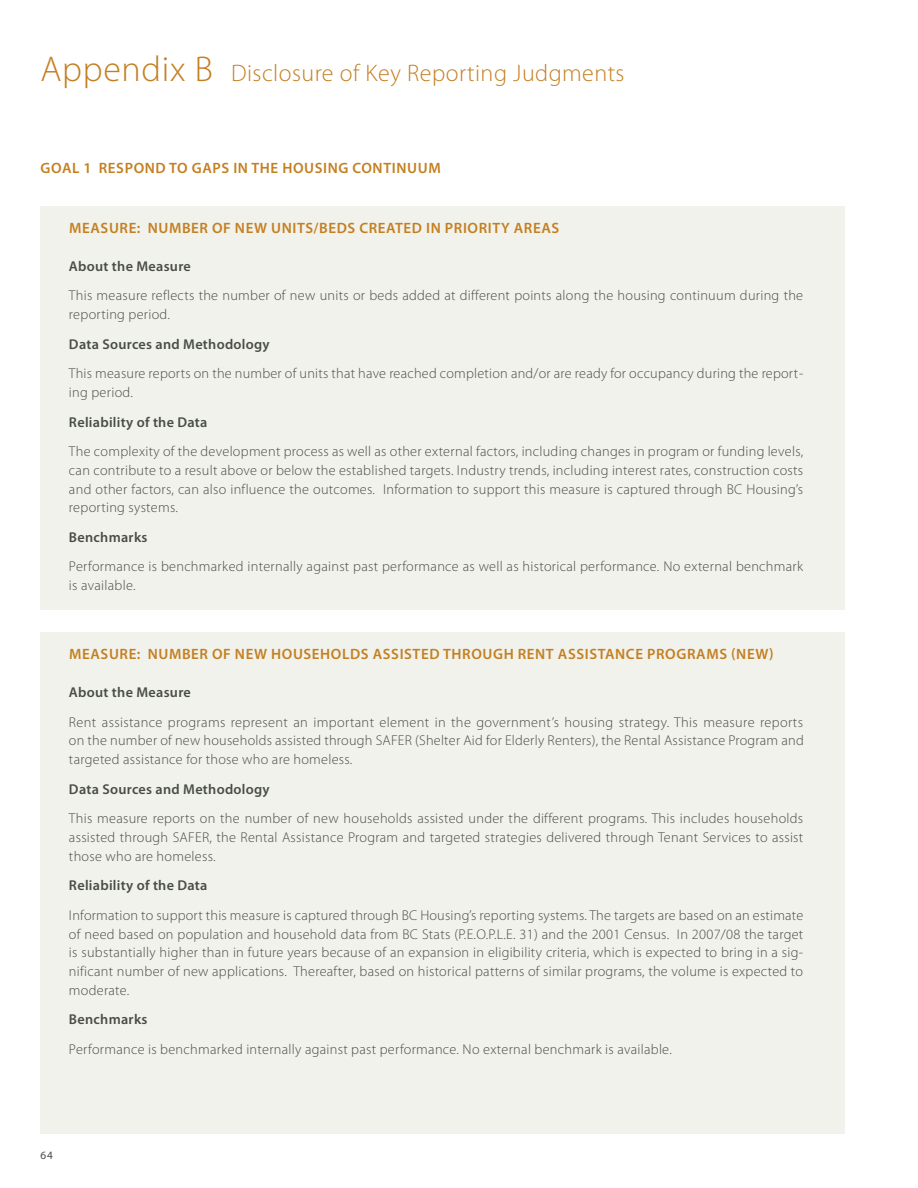
<style>
.page{position:relative;width:918px;height:1188px;background:#fff}
.page>*{position:absolute;margin:0;border:0;box-sizing:border-box;transform-origin:0 0}
.t1{font:300 24px "Myriad Pro";letter-spacing:.02em;color:#c47f21}
.t2{font:600 15px "Myriad Pro";letter-spacing:.04em;color:#c47f21}
.Body_Copy{font:300 14.25px/18.8px "Myriad Pro";letter-spacing:.02em;color:#484d46;text-align:justify}
.Body_Copy-2{font:600 14.25px "Myriad Pro";letter-spacing:.02em;color:#484d46}
.t3{font:11.25px "Myriad Pro";color:#484d46}
.s1{font-size:36px}
</style>
<div class="page">
<div style="left:40px;top:206px;width:805px;height:404px;background:#f1f2eb"></div>
<div style="left:41px;top:632px;width:804px;height:502px;background:#f1f2eb"></div>
<h1 class="t1" style="left:40px;top:60px;width:586px"><span class="s1">Appendix B</span> Disclosure of Key Reporting Judgments</h1>
<h2 class="t2" style="left:41px;top:160px;width:402px">GOAL 1 RESPOND TO GAPS IN THE HOUSING CONTINUUM</h2>
<h2 class="t2" style="left:69px;top:220px;width:492px">MEASURE: NUMBER OF NEW UNITS/BEDS CREATED IN PRIORITY AREAS</h2>
<p class="Body_Copy-2" style="left:69px;top:258px;width:123px">About the Measure</p>
<p class="Body_Copy" style="left:69px;top:287px;width:736px">This measure reflects the number of new units or beds added at different points along the housing continuum during the reporting period.</p>
<p class="Body_Copy-2" style="left:69px;top:336px;width:202px">Data Sources and Methodology</p>
<p class="Body_Copy" style="left:69px;top:364px;width:736px">This measure reports on the number of units that have reached completion and/or are ready for occupancy during the report&shy;ing period.</p>
<p class="Body_Copy-2" style="left:69px;top:414px;width:140px">Reliability of the Data</p>
<p class="Body_Copy" style="left:69px;top:442px;width:736px">The complexity of the development process as well as other external factors, including changes in program or funding levels, can contribute to a result above or below the established targets. Industry trends, including interest rates, construction costs and other factors, can also influence the outcomes. Information to support this measure is captured through BC Housing’s reporting systems.</p>
<p class="Body_Copy-2" style="left:69px;top:529px;width:80px">Benchmarks</p>
<p class="Body_Copy" style="left:69px;top:558px;width:736px">Performance is benchmarked internally against past performance as well as historical performance. No external benchmark is available.</p>
<h2 class="t2" style="left:69px;top:646px;width:706px">MEASURE: NUMBER OF NEW HOUSEHOLDS ASSISTED THROUGH RENT ASSISTANCE PROGRAMS (NEW)</h2>
<p class="Body_Copy-2" style="left:69px;top:684px;width:123px">About the Measure</p>
<p class="Body_Copy" style="left:69px;top:713px;width:736px">Rent assistance programs represent an important element in the government’s housing strategy. This measure reports on the number of new households assisted through SAFER (Shelter Aid for Elderly Renters), the Rental Assistance Program and targeted assistance for those who are homeless.</p>
<p class="Body_Copy-2" style="left:69px;top:781px;width:202px">Data Sources and Methodology</p>
<p class="Body_Copy" style="left:69px;top:809px;width:736px">This measure reports on the number of new households assisted under the different programs. This includes households assisted through SAFER, the Rental Assistance Program and targeted strategies delivered through Tenant Services to assist those who are homeless.</p>
<p class="Body_Copy-2" style="left:69px;top:878px;width:140px">Reliability of the Data</p>
<p class="Body_Copy" style="left:69px;top:906px;width:736px">Information to support this measure is captured through BC Housing’s reporting systems. The targets are based on an estimate of need based on population and household data from BC Stats (P.E.O.P.L.E. 31) and the 2001 Census. In 2007/08 the target is substantially higher than in future years because of an expansion in eligibility criteria, which is expected to bring in a sig&shy;nificant number of new applications. Thereafter, based on historical patterns of similar programs, the volume is expected to moderate.</p>
<p class="Body_Copy-2" style="left:69px;top:1012px;width:80px">Benchmarks</p>
<p class="Body_Copy" style="left:69px;top:1040px;width:604px">Performance is benchmarked internally against past performance. No external benchmark is available.</p>
<p class="t3" style="left:40px;top:1149px;width:14px">64</p>
</div>
